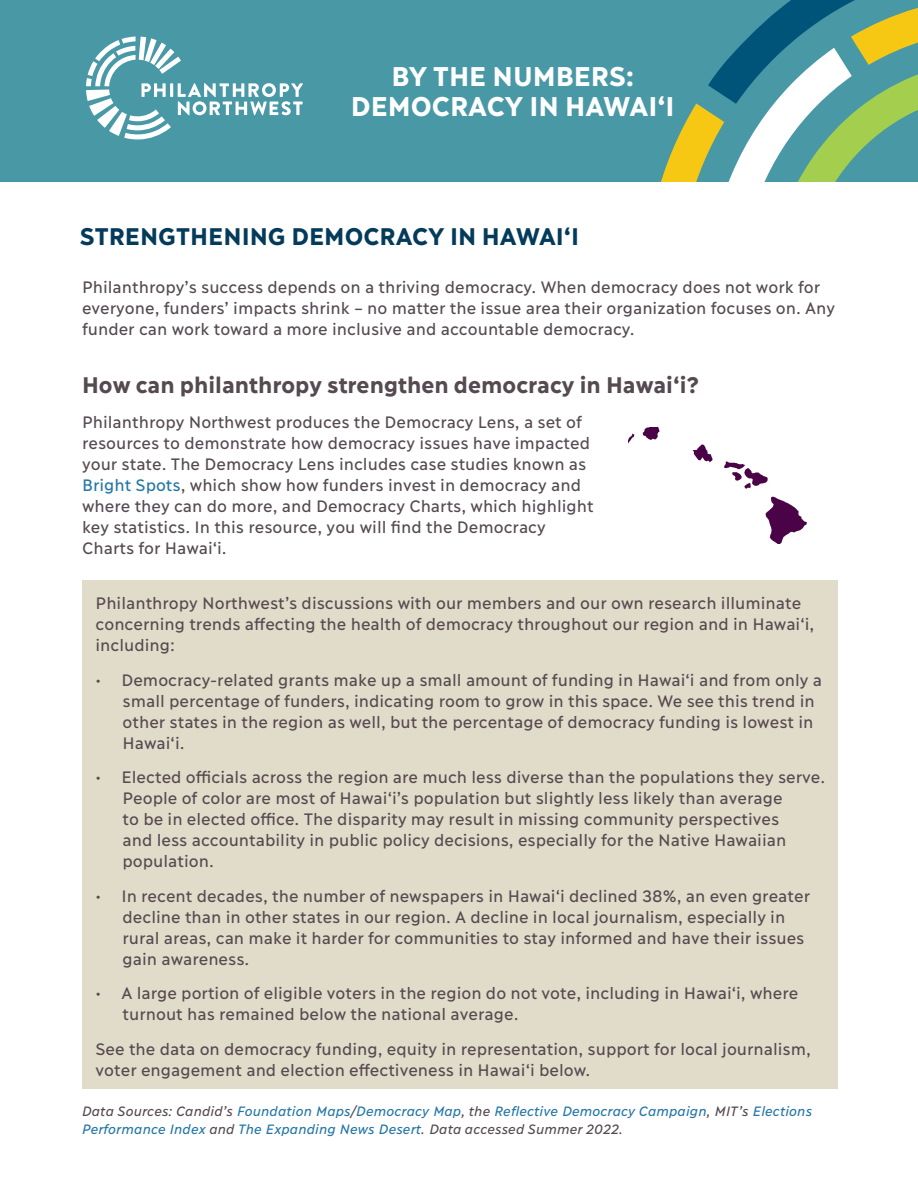
<style>
.page{position:relative;width:918px;height:1188px;background:#fff}
.page>*{position:absolute;margin:0;border:0;box-sizing:border-box;transform-origin:0 0}
.t1{font:700 27px/30px "Ilisarniq";color:#fff;text-align:center}
.H1_Denim{font:700 24px "Ilisarniq";color:#043b5a}
.body{font:700 22.5px "Ilisarniq";color:#544a50}
.body-2{font:16.5px/21px "Ilisarniq";color:#544a50}
.body-3{font:italic 13.5px/18px "Ilisarniq";color:#2376a6}
.s1{color:#2376a6}
.s2{color:#544a50}
</style>
<div class="page">
<div style="left:82px;top:580px;width:756px;height:509px;background:#e1dbc9"></div>
<div style="left:0;top:0;width:918px;height:181px;background:#4998a6"></div>
<svg style="left:661px;top:0;width:257px;height:181px"></svg>
<svg style="left:86px;top:37px;width:217px;height:103px"></svg>
<img style="left:629px;top:427px;width:178px;height:117px">
<h1 class="t1" style="left:351px;top:60px;width:325px">BY THE NUMBERS:<br>DEMOCRACY IN HAWAI‘I</h1>
<p class="H1_Denim" style="left:80px;top:218px;width:501px">STRENGTHENING DEMOCRACY IN HAWAI‘I</p>
<p class="body-2" style="left:82px;top:275px;width:755px">Philanthropy’s success depends on a thriving democracy. When democracy does not work for everyone, funders’ impacts shrink – no matter the issue area their organization focuses on. Any funder can work toward a more inclusive and accountable democracy.</p>
<p class="body" style="left:82px;top:367px;width:619px">How can philanthropy strengthen democracy in Hawai‘i?</p>
<p class="body-2" style="left:82px;top:410px;width:513px">Philanthropy Northwest produces the Democracy Lens, a set of resources to demonstrate how democracy issues have impacted your state. The Democracy Lens includes case studies known as <span class="s1">Bright Spots</span>, which show how funders invest in democracy and where they can do more, and Democracy Charts, which highlight key statistics. In this resource, you will find the Democracy Charts for Hawai‘i.</p>
<p class="body-2" style="left:96px;top:592px;width:720px">Philanthropy Northwest’s discussions with our members and our own research illuminate concerning trends affecting the health of democracy throughout our region and in Hawai‘i, including:</p>
<p class="body-2" style="left:123px;top:668px;width:701px;text-indent:-27px">• Democracy-related grants make up a small amount of funding in Hawai‘i and from only a small percentage of funders, indicating room to grow in this space. We see this trend in other states in the region as well, but the percentage of democracy funding is lowest in Hawai‘i.</p>
<p class="body-2" style="left:123px;top:766px;width:704px;text-indent:-27px">• Elected officials across the region are much less diverse than the populations they serve.<br>People of color are most of Hawai‘i’s population but slightly less likely than average<br>to be in elected office. The disparity may result in missing community perspectives<br>and less accountability in public policy decisions, especially for the Native Hawaiian population.</p>
<p class="body-2" style="left:123px;top:884px;width:689px;text-indent:-27px">• In recent decades, the number of newspapers in Hawai‘i declined 38%, an even greater decline than in other states in our region. A decline in local journalism, especially in rural areas, can make it harder for communities to stay informed and have their issues gain awareness.</p>
<p class="body-2" style="left:123px;top:982px;width:677px;text-indent:-27px">• A large portion of eligible voters in the region do not vote, including in Hawai‘i, where turnout has remained below the national average.</p>
<p class="body-2" style="left:96px;top:1037px;width:717px">See the data on democracy funding, equity in representation, support for local journalism, voter engagement and election effectiveness in Hawai‘i below.</p>
<p class="body-3" style="left:82px;top:1101px;width:732px"><span class="s2">Data Sources: Candid’s</span> Foundation Maps<span class="s2">/</span>Democracy Map<span class="s2">, the</span> Reflective Democracy Campaign<span class="s2">, MIT’s</span> Elections<br>Performance Index <span class="s2">and</span> The Expanding News Desert<span class="s2">. Data accessed Summer 2022.</span></p>
</div>
